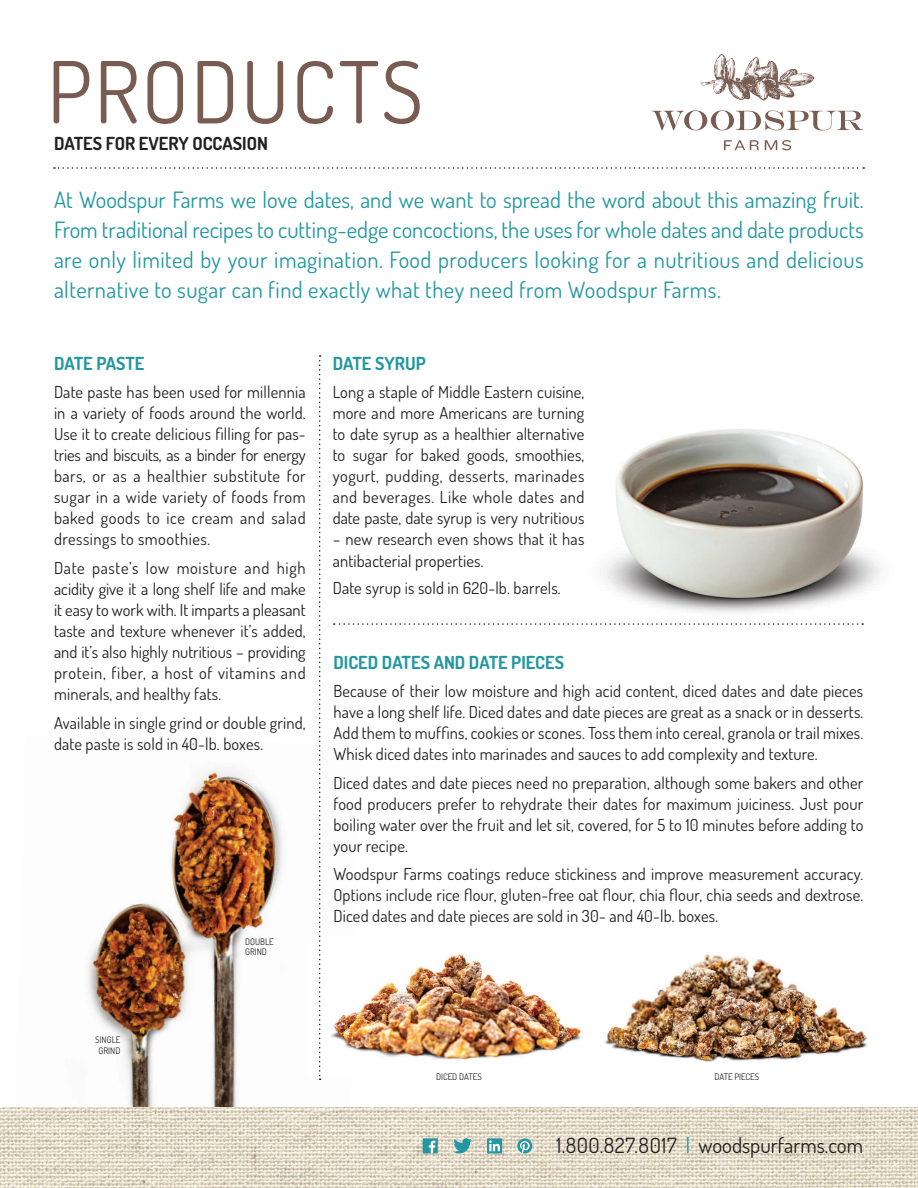
<style>
.page{position:relative;width:918px;height:1188px;background:#fff}
.page>*{position:absolute;margin:0;border:0;box-sizing:border-box;transform-origin:0 0}
.t1{font:85.5px "Dosis";letter-spacing:.025em;color:#795c51}
.t2{font:22.5px/30px "Dosis";letter-spacing:.02em;color:#2397a1;text-align:justify}
.t3{font:21px "Dosis";color:#231f20}
.t4{font:700 18px "Dosis";color:#2397a1}
.t5{font:700 18px "Dosis";color:#231f20}
.t6{font:16.5px/21px "Dosis";letter-spacing:.01em;color:#231f20;text-align:justify}
.t7{font:9px/10.8px "Dosis";color:#231f20}
.s1{color:#2397a1}
</style>
<div class="page">
<img style="left:88px;top:770px;width:234px;height:337px">
<img style="left:0;top:1107px;width:918px;height:81px">
<div style="left:423px;top:1138px;width:15px;height:15px;background:#2397a1"></div>
<svg style="left:429px;top:1141px;width:6px;height:12px"></svg>
<svg style="left:487px;top:1138px;width:15px;height:15px"></svg>
<svg style="left:489px;top:1140px;width:11px;height:11px"></svg>
<svg style="left:453px;top:1138px;width:19px;height:15px"></svg>
<svg style="left:517px;top:1138px;width:15px;height:16px"></svg>
<svg style="left:652px;top:110px;width:211px;height:20px"></svg>
<svg style="left:724px;top:140px;width:35px;height:10px"></svg>
<svg style="left:765px;top:140px;width:26px;height:10px"></svg>
<svg style="left:701px;top:54px;width:114px;height:47px"></svg>
<svg style="left:54px;top:167px;width:810px;height:2px"></svg>
<img style="left:603px;top:429px;width:277px;height:196px">
<svg style="left:334px;top:623px;width:529px;height:2px"></svg>
<img style="left:604px;top:954px;width:263px;height:108px">
<img style="left:308px;top:939px;width:274px;height:135px">
<svg style="left:319px;top:355px;width:2px;height:725px"></svg>
<h1 class="t1" style="left:47px;top:36px;width:378px">PRODUCTS</h1>
<p class="t5" style="left:54px;top:131px;width:215px">DATES FOR EVERY OCCASION</p>
<p class="t2" style="left:54px;top:184px;width:811px">At Woodspur Farms we love dates, and we want to spread the word about this amazing fruit.<br>From traditional recipes to cutting-edge concoctions, the uses for whole dates and date products are only limited by your imagination. Food producers looking for a nutritious and delicious alternative to sugar can find exactly what they need from Woodspur Farms.</p>
<p class="t4" style="left:54px;top:352px;width:92px">DATE PASTE</p>
<p class="t6" style="left:54px;top:381px;width:253px">Date paste has been used for millennia in a variety of foods around the world.<br>Use it to create delicious filling for pas&shy;tries and biscuits, as a binder for energy bars, or as a healthier substitute for sugar in a wide variety of foods from baked goods to ice cream and salad dressings to smoothies.</p>
<p class="t6" style="left:54px;top:557px;width:253px">Date paste’s low moisture and high acidity give it a long shelf life and make it easy to work with. It imparts a pleasant taste and texture whenever it’s added, and it’s also highly nutritious – providing protein, fiber, a host of vitamins and minerals, and healthy fats.</p>
<p class="t6" style="left:54px;top:712px;width:253px">Available in single grind or double grind, date paste is sold in 40-lb. boxes.</p>
<p class="t7" style="left:245px;top:936px;width:30px">DOUBLE<br>GRIND</p>
<p class="t4" style="left:333px;top:352px;width:95px">DATE SYRUP</p>
<p class="t6" style="left:333px;top:381px;width:253px">Long a staple of Middle Eastern cuisine, more and more Americans are turning to date syrup as a healthier alternative to sugar for baked goods, smoothies, yogurt, pudding, desserts, marinades and beverages. Like whole dates and date paste, date syrup is very nutritious</p>
<p class="t6" style="left:333px;top:529px;width:253px">– new research even shows that it has antibacterial properties.</p>
<p class="t6" style="left:333px;top:577px;width:229px">Date syrup is sold in 620-lb. barrels.</p>
<p class="t4" style="left:333px;top:650px;width:232px">DICED DATES AND DATE PIECES</p>
<p class="t6" style="left:333px;top:680px;width:531px">Because of their low moisture and high acid content, diced dates and date pieces have a long shelf life. Diced dates and date pieces are great as a snack or in desserts.<br>Add them to muffins, cookies or scones. Toss them into cereal, granola or trail mixes.<br>Whisk diced dates into marinades and sauces to add complexity and texture.</p>
<p class="t6" style="left:333px;top:772px;width:531px">Diced dates and date pieces need no preparation, although some bakers and other food producers prefer to rehydrate their dates for maximum juiciness. Just pour boiling water over the fruit and let sit, covered, for 5 to 10 minutes before adding to your recipe.</p>
<p class="t6" style="left:333px;top:863px;width:531px">Woodspur Farms coatings reduce stickiness and improve measurement accuracy.<br>Options include rice flour, gluten-free oat flour, chia flour, chia seeds and dextrose.<br>Diced dates and date pieces are sold in 30- and 40-lb. boxes.</p>
<p class="t7" style="left:95px;top:1034px;width:27px;text-align:center">SINGLE<br>GRIND</p>
<p class="t7" style="left:436px;top:1071px;width:47px">DICED DATES</p>
<p class="t7" style="left:714px;top:1071px;width:46px">DATE PIECES</p>
<p class="t3" style="left:557px;top:1132px;width:308px">1.800.827.8017 <span class="s1">|</span> woodspurfarms.com</p>
</div>
